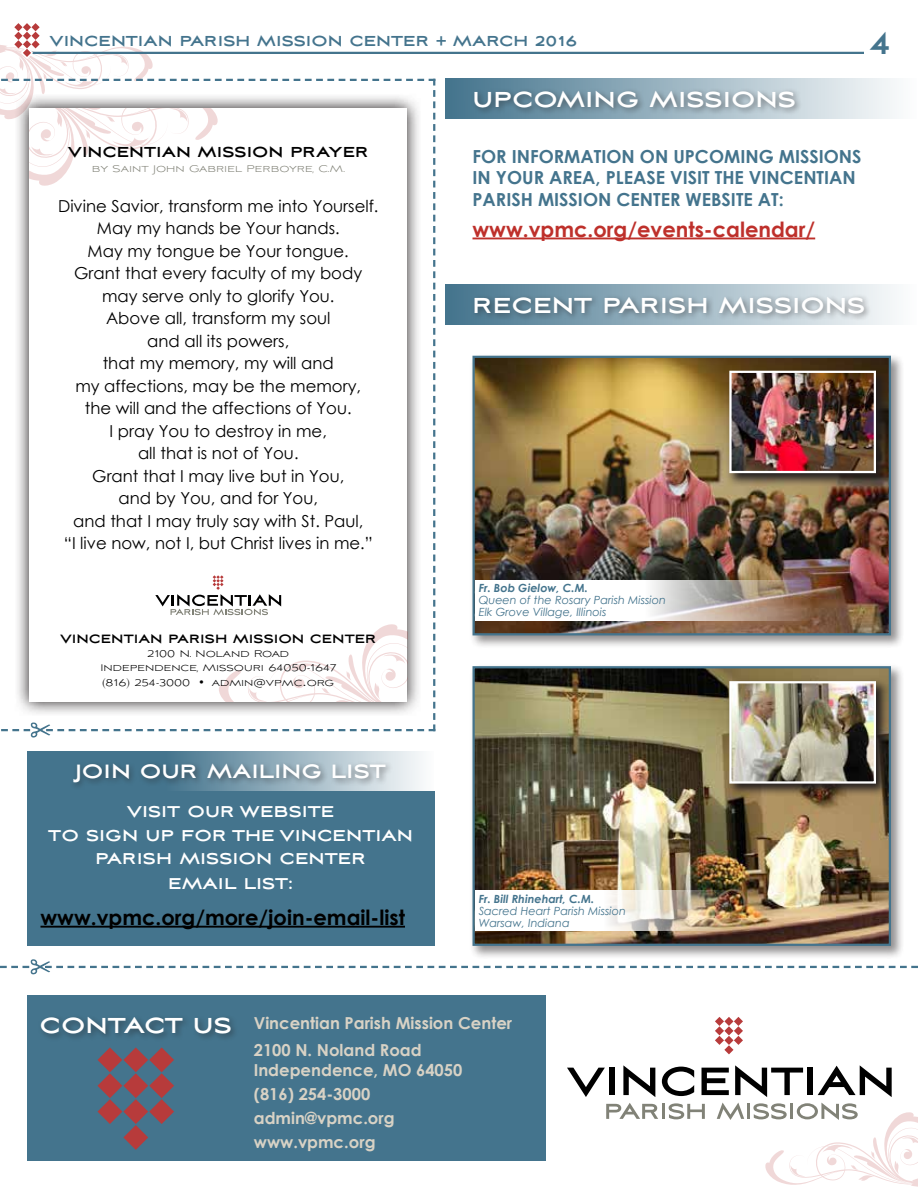
<style>
.page{position:relative;width:918px;height:1188px;background:#fff}
.page>*{position:absolute;margin:0;border:0;box-sizing:border-box;transform-origin:0 0}
.t1{font:700 36px "Aviano Sans";color:#44748d}
.t2{font:700 27px "Aviano Sans";color:#fff}
.t3{font:700 24px "Aviano Sans";color:#fff}
.t4{font:700 21px "Century Gothic";color:#000}
.t5{font:700 21px "Century Gothic";color:#be302b}
.t6{font:700 19.5px/23.4px "Aviano Sans";color:#fff;text-align:center}
.t7{font:700 18px/21.6px "Century Gothic";color:#44748d}
.t8{font:700 18px "Aviano Sans";color:#44748d}
.t9{font:700 18px "Aviano Sans";color:#000}
.t10{font:16.5px/22.5px "Century Gothic";color:#000;text-align:center}
.t11{font:700 16.5px/24px "Century Gothic";color:#d8d2c5}
.t12{font:700 15px "Aviano Sans";color:#000}
.t13{font:300 12px/14.4px "Aviano Sans";color:#000;text-align:center}
.t14{font:300 12px "Aviano Sans";color:#818277}
.t15{font:italic 11.25px/12px "Century Gothic";color:#44748d}
.t16{font:italic 700 11.25px "Century Gothic";color:#44748d}
.s1{font-size:18px}
</style>
<div class="page">
<hr style="left:30px;top:52px;width:834px;height:2px;background:#44748d">
<svg style="left:567px;top:1068px;width:38px;height:29px"></svg>
<div style="left:609px;top:1068px;width:6px;height:27px;background:#000"></div>
<svg style="left:623px;top:1065px;width:32px;height:32px"></svg>
<svg style="left:662px;top:1067px;width:32px;height:29px"></svg>
<svg style="left:702px;top:1068px;width:27px;height:27px"></svg>
<svg style="left:735px;top:1065px;width:68px;height:32px"></svg>
<div style="left:808px;top:1068px;width:5px;height:27px;background:#000"></div>
<svg style="left:818px;top:1065px;width:74px;height:32px"></svg>
<svg style="left:606px;top:1103px;width:52px;height:16px"></svg>
<hr style="left:662px;top:1104px;width:3px;height:15px;background:#818277">
<svg style="left:669px;top:1103px;width:36px;height:16px"></svg>
<svg style="left:717px;top:1103px;width:27px;height:17px"></svg>
<hr style="left:747px;top:1104px;width:3px;height:15px;background:#818277">
<svg style="left:753px;top:1103px;width:165px;height:84px"></svg>
<svg style="left:715px;top:1017px;width:28px;height:37px"></svg>
<div style="left:27px;top:995px;width:518px;height:166px;background:#44748d"></div>
<svg style="left:98px;top:1047px;width:76px;height:103px"></svg>
<div style="left:38px;top:1014px;width:201px;height:28px;background:#231f20;opacity:.5"></div>
<svg style="left:0;top:23px;width:435px;height:715px"></svg>
<svg style="left:0;top:959px;width:918px;height:16px"></svg>
<div style="left:446px;top:285px;width:471px;height:40px;background:linear-gradient(to right,#44738d,#fdfdfe)"></div>
<div style="left:446px;top:79px;width:471px;height:40px;background:linear-gradient(to right,#44738d,#fdfdfe)"></div>
<div style="left:471px;top:293px;width:401px;height:28px;background:#231f20;opacity:.5"></div>
<div style="left:27px;top:792px;width:407px;height:154px;background:#44748d"></div>
<hr style="left:40px;top:926px;width:365px;height:2px;background:#000">
<div style="left:164px;top:751px;width:270px;height:41px;background:linear-gradient(to right,#43738c,#fcfcfd)"></div>
<div style="left:27px;top:751px;width:137px;height:41px;background:#44748d"></div>
<div style="left:69px;top:760px;width:325px;height:31px;background:#231f20;opacity:.5"></div>
<hr style="left:472px;top:238px;width:343px;height:1px;background:#be302b">
<div style="left:471px;top:88px;width:332px;height:28px;background:#231f20;opacity:.5"></div>
<div style="left:470px;top:353px;width:434px;height:296px;background:#231f20;opacity:.5"></div>
<img style="left:475px;top:359px;width:413px;height:273px">
<div style="left:472px;top:356px;width:419px;height:279px;border:2px solid #44748d"></div>
<svg style="left:475px;top:580px;width:337px;height:40px"></svg>
<svg style="left:726px;top:368px;width:164px;height:119px;background:#584b37"></svg>
<img style="left:732px;top:374px;width:141px;height:96px">
<div style="left:729px;top:371px;width:147px;height:102px;border:2px solid #fff"></div>
<div style="left:470px;top:663px;width:434px;height:296px;background:#231f20;opacity:.5"></div>
<img style="left:475px;top:669px;width:413px;height:274px">
<div style="left:472px;top:666px;width:419px;height:280px;border:2px solid #44748d"></div>
<img style="left:475px;top:890px;width:255px;height:41px">
<svg style="left:726px;top:678px;width:164px;height:119px;background:#61533b"></svg>
<img style="left:732px;top:684px;width:141px;height:97px">
<div style="left:729px;top:681px;width:147px;height:103px;border:2px solid #fff"></div>
<p class="t8" style="left:50px;top:30px;width:529px">VINCENTIAN PARISH MISSION CENTER + MARCH 2016</p>
<h1 class="t1" style="left:869px;top:22px;width:23px">4</h1>
<p class="t9" style="left:68px;top:141px;width:302px">VINCENTIAN MISSION PRAYER</p>
<p class="t14" style="left:92px;top:161px;width:255px">by Saint John Gabriel Perboyre, C.M.</p>
<p class="t10" style="left:58px;top:194px;width:322px">Divine Savior, transform me into Yourself.<br>May my hands be Your hands.<br>May my tongue be Your tongue.<br>Grant that every faculty of my body may serve only to glorify You.<br>Above all, transform my soul<br>and all its powers,<br>that my memory, my will and<br>my affections, may be the memory,<br>the will and the affections of You.<br>I pray You to destroy in me,<br>all that is not of You.<br>Grant that I may live but in You,<br>and by You, and for You,<br>and that I may truly say with St. Paul,<br>“I live now, not I, but Christ lives in me.”</p>
<p class="t12" style="left:60px;top:629px;width:318px">VINCENTIAN PARISH MISSION CENTER</p>
<p class="t13" style="left:100px;top:647px;width:237px">2100 N. Noland Road<br>Independence, Missouri 64050-1647 (816) 254-3000 • admin@vpmc<span class="s1">.</span>org</p>
<h3 class="t3" style="left:75px;top:757px;width:312px">JOIN OUR MAILING LIST</h3>
<p class="t6" style="left:48px;top:800px;width:366px">VISIT OUR WEBSITE<br>TO SIGN UP FOR THE VINCENTIAN<br>PARISH MISSION CENTER</p>
<p class="t6" style="left:168px;top:872px;width:126px">EMAIL LIST:</p>
<p class="t4" style="left:40px;top:901px;width:366px">www.vpmc.org/more/join-email-list</p>
<h2 class="t2" style="left:472px;top:83px;width:325px">UPCOMING MISSIONS</h2>
<p class="t7" style="left:472px;top:145px;width:391px">FOR INFORMATION ON UPCOMING MISSIONS<br>IN YOUR AREA, PLEASE VISIT THE VINCENTIAN<br>PARISH MISSION CENTER WEBSITE AT:</p>
<p class="t5" style="left:472px;top:213px;width:344px">www.vpmc.org/events-calendar/</p>
<h2 class="t2" style="left:472px;top:289px;width:394px">RECENT PARISH MISSIONS</h2>
<p class="t16" style="left:479px;top:580px;width:111px">Fr. Bob Gielow, C.M.</p>
<p class="t15" style="left:479px;top:594px;width:189px">Queen of the Rosary Parish Mission<br>Elk Grove Village, Illinois</p>
<p class="t16" style="left:479px;top:890px;width:117px">Fr. Bill Rhinehart, C.M.</p>
<p class="t15" style="left:479px;top:905px;width:149px">Sacred Heart Parish Mission<br>Warsaw, Indiana</p>
<h2 class="t2" style="left:40px;top:1009px;width:194px">CONTACT US</h2>
<p class="t11" style="left:254px;top:1009px;width:260px;line-height:27px">Vincentian Parish Mission Center<br>2100 N. Noland Road</p>
<p class="t11" style="left:254px;top:1057px;width:210px">Independence, MO 64050 (816) 254-3000 admin@vpmc.org www.vpmc.org</p>
</div>
